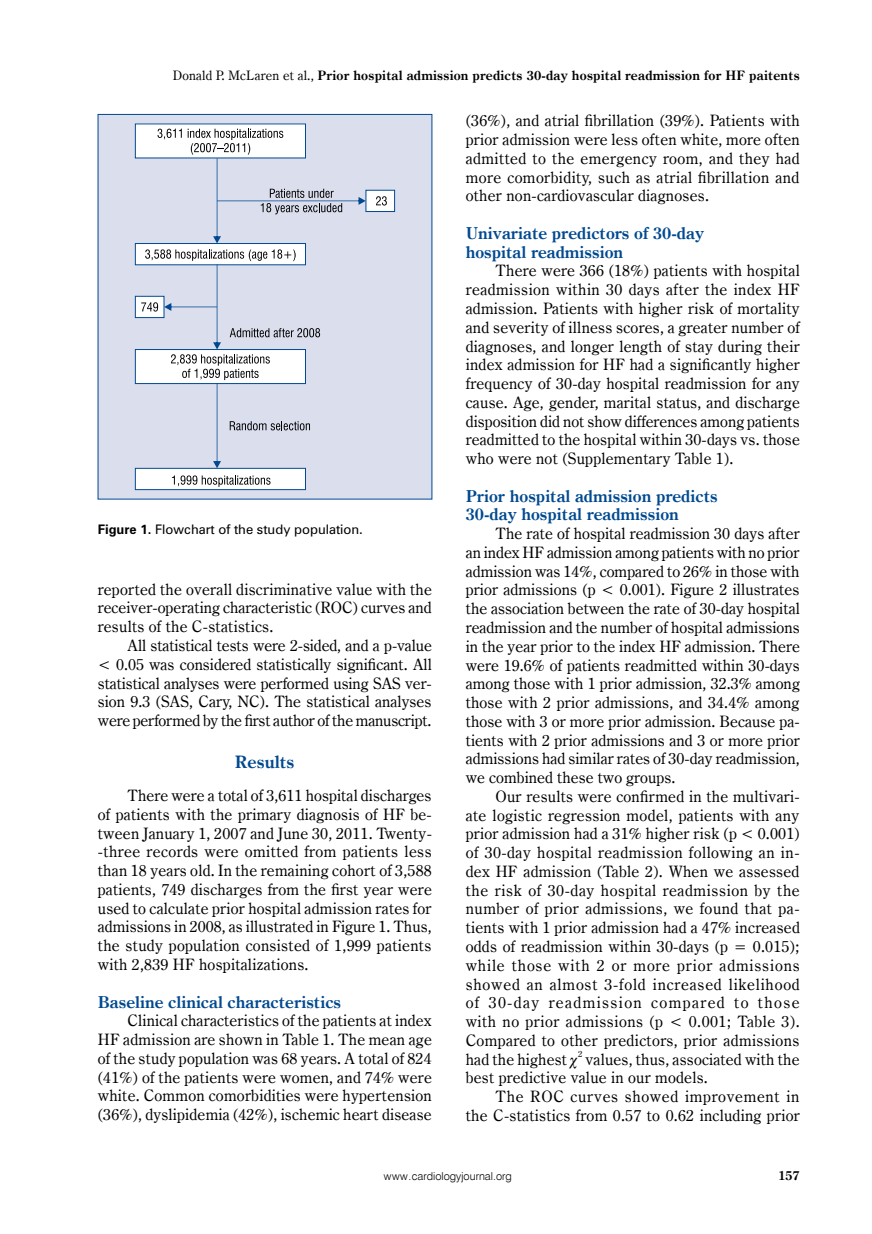
<style>
.page{position:relative;width:872px;height:1234px;background:#fff}
.page>*{position:absolute;margin:0;border:0;box-sizing:border-box;transform-origin:0 0}
._05_-_Śródtytuł_-_1{font:700 17.25px "Century Oldst EU";color:#004990}
._06_-_Śródtytuł_-_2{font:700 16.5px/18.8px "Century Oldst EU";color:#004990}
._08_-_Tekst{font:15.75px/18.8px "Century Oldst EU";letter-spacing:.015em;color:#000;text-align:justify}
.t1{font:700 13.05px "Century Oldst EU";letter-spacing:.015em;color:#000}
.t2{font:700 12.75px "Century Oldst EU";color:#000}
._15_-_Rycina_-_podpi{font:12px "Zurich PL";color:#000}
.t3{font:10.95px "Swis 721 Lt EU";color:#000}
.s1{font-weight:400}
.s2{font-weight:700}
</style>
<div class="page">
<div style="left:98px;top:114px;width:334px;height:385px;background:#dbdeed"></div>
<div style="left:135px;top:124px;width:170px;height:34px;background:#fff"></div>
<div style="left:135px;top:349px;width:170px;height:34px;background:#fff"></div>
<div style="left:135px;top:243px;width:170px;height:22px;background:#fff"></div>
<div style="left:135px;top:243px;width:171px;height:22px;border:1px solid #004990"></div>
<div style="left:135px;top:468px;width:170px;height:21px;background:#fff"></div>
<div style="left:135px;top:468px;width:171px;height:22px;border:1px solid #004990"></div>
<div style="left:366px;top:190px;width:28px;height:21px;background:#fff"></div>
<div style="left:365px;top:190px;width:30px;height:22px;border:1px solid #004990"></div>
<div style="left:135px;top:296px;width:29px;height:21px;background:#fff"></div>
<div style="left:135px;top:296px;width:29px;height:22px;border:1px solid #004990"></div>
<svg style="left:157px;top:129px;width:25px;height:10px"></svg>
<svg style="left:376px;top:196px;width:11px;height:9px"></svg>
<svg style="left:172px;top:475px;width:98px;height:11px"></svg>
<svg style="left:188px;top:129px;width:178px;height:114px"></svg>
<svg style="left:141px;top:249px;width:179px;height:219px"></svg>
<p class="t1" style="left:173px;top:67px;width:628px"><span class="s1">Donald P. McLaren et al.,</span> Prior hospital admission predicts 30-day hospital readmission for HF paitents</p>
<p class="_15_-_Rycina_-_podpi" style="left:98px;top:521px;width:266px"><span class="s2">Figure 1.</span> Flowchart of the study population.</p>
<p class="_08_-_Tekst" style="left:98px;top:580px;width:336px">reported the overall discriminative value with the receiver-operating characteristic (ROC) curves and results of the C-statistics.</p>
<p class="_08_-_Tekst" style="left:98px;top:636px;width:335px;text-indent:30px">All statistical tests were 2-sided, and a p-value &lt; 0.05 was considered statistically significant. All statistical analyses were performed using SAS ver&shy;sion 9.3 (SAS, Cary, NC). The statistical analyses were performed by the first author of the manuscript.</p>
<p class="_05_-_Śródtytuł_-_1" style="left:235px;top:750px;width:61px">Results</p>
<p class="_08_-_Tekst" style="left:98px;top:786px;width:335px;text-indent:30px">There were a total of 3,611 hospital discharges of patients with the primary diagnosis of HF be&shy;tween January 1, 2007 and June 30, 2011. Twenty--three records were omitted from patients less than 18 years old. In the remaining cohort of 3,588 patients, 749 discharges from the first year were used to calculate prior hospital admission rates for admissions in 2008, as illustrated in Figure 1. Thus, the study population consisted of 1,999 patients with 2,839 HF hospitalizations.</p>
<p class="_06_-_Śródtytuł_-_2" style="left:98px;top:992px;width:245px">Baseline clinical characteristics</p>
<p class="_08_-_Tekst" style="left:98px;top:1011px;width:335px;text-indent:30px">Clinical characteristics of the patients at index HF admission are shown in Table 1. The mean age of the study population was 68 years. A total of 824 (41%) of the patients were women, and 74% were white. Common comorbidities were hypertension (36%), dyslipidemia (42%), ischemic heart disease</p>
<p class="_08_-_Tekst" style="left:466px;top:112px;width:335px">(36%), and atrial fibrillation (39%). Patients with prior admission were less often white, more often admitted to the emergency room, and they had more comorbidity, such as atrial fibrillation and other non-cardiovascular diagnoses.</p>
<p class="_06_-_Śródtytuł_-_2" style="left:466px;top:224px;width:240px">Univariate predictors of 30-day hospital readmission</p>
<p class="_08_-_Tekst" style="left:466px;top:262px;width:336px;text-indent:30px">There were 366 (18%) patients with hospital readmission within 30 days after the index HF admission. Patients with higher risk of mortality and severity of illness scores, a greater number of diagnoses, and longer length of stay during their index admission for HF had a significantly higher frequency of 30-day hospital readmission for any cause. Age, gender, marital status, and discharge disposition did not show differences among patients readmitted to the hospital within 30-days vs. those who were not (Supplementary Table 1).</p>
<p class="_06_-_Śródtytuł_-_2" style="left:466px;top:487px;width:253px">Prior hospital admission predicts<br>30-day hospital readmission</p>
<p class="_08_-_Tekst" style="left:466px;top:524px;width:335px;text-indent:30px">The rate of hospital readmission 30 days after an index HF admission among patients with no prior admission was 14%, compared to 26% in those with prior admissions (p &lt; 0.001). Figure 2 illustrates the association between the rate of 30-day hospital readmission and the number of hospital admissions in the year prior to the index HF admission. There were 19.6% of patients readmitted within 30-days among those with 1 prior admission, 32.3% among those with 2 prior admissions, and 34.4% among those with 3 or more prior admission. Because pa&shy;tients with 2 prior admissions and 3 or more prior admissions had similar rates of 30-day readmission, we combined these two groups.</p>
<p class="_08_-_Tekst" style="left:466px;top:787px;width:335px;text-indent:30px">Our results were confirmed in the multivari&shy;ate logistic regression model, patients with any prior admission had a 31% higher risk (p &lt; 0.001) of 30-day hospital readmission following an in&shy;dex HF admission (Table 2). When we assessed the risk of 30-day hospital readmission by the number of prior admissions, we found that pa&shy;tients with 1 prior admission had a 47% increased odds of readmission within 30-days (p = 0.015); while those with 2 or more prior admissions showed an almost 3-fold increased likelihood of 30-day readmission compared to those with no prior admissions (p &lt; 0.001; Table 3).<br>Compared to other predictors, prior admissions had the highest <sup>2</sup> values, thus, associated with the best predictive value in our models.</p>
<p class="_08_-_Tekst" style="left:466px;top:1087px;width:335px;text-align:right">The ROC curves showed improvement in<br>the C-statistics from 0.57 to 0.62 including prior</p>
<p class="t3" style="left:384px;top:1169px;width:129px">www.cardiologyjournal.org</p>
<p class="t2" style="left:778px;top:1167px;width:23px">157</p>
</div>
